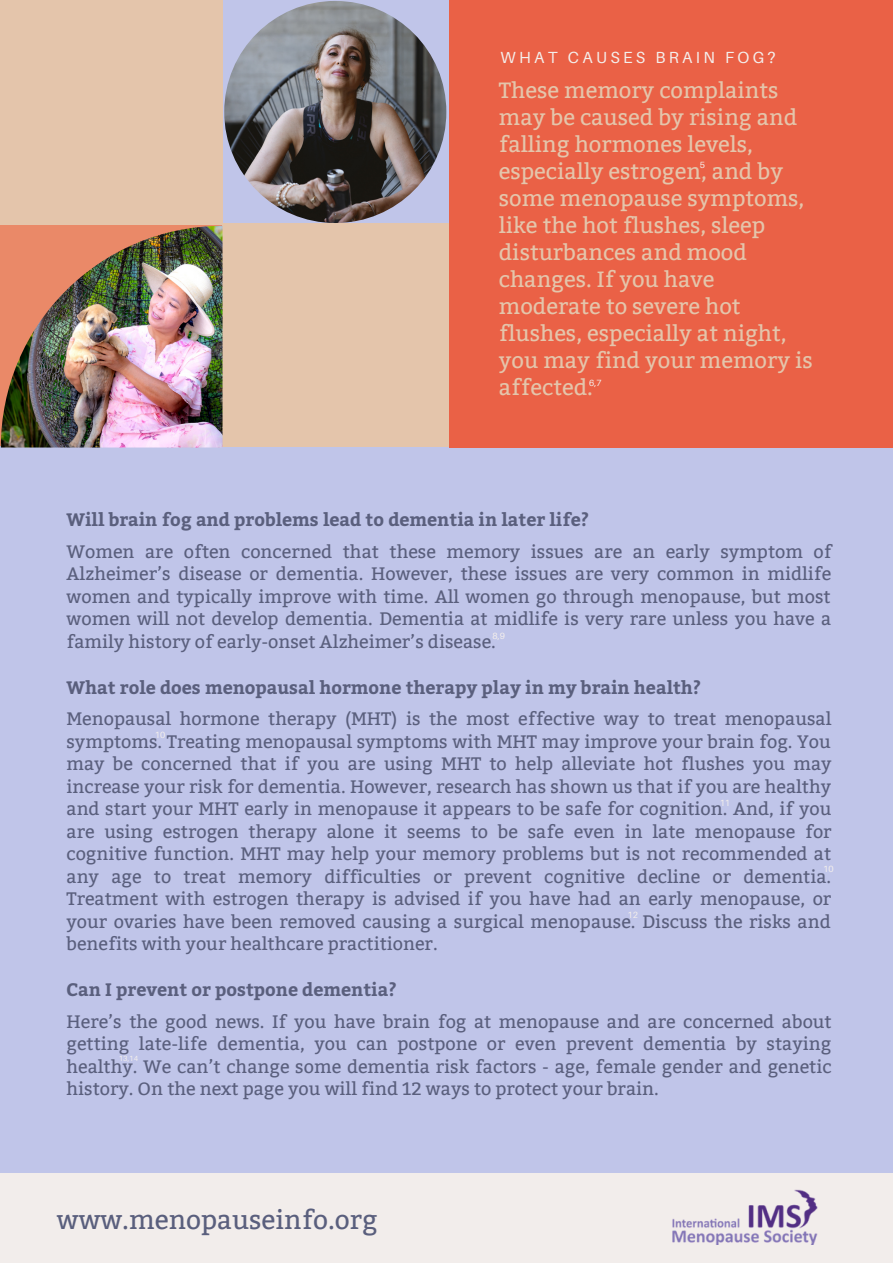
<style>
.page{position:relative;width:893px;height:1264px;background:#fff}
.page>*{position:absolute;margin:0;border:0;box-sizing:border-box;transform-origin:0 0}
.t1{font:26.25px "Bitter";color:#5a5f7d}
.t2{font:21.9px/27px "Bitter";color:#e4c5ab}
.t3{font:18px/22.5px "Bitter";color:#5a5f7d;text-align:justify}
.t4{font:700 18px "Bitter";color:#5a5f7d}
.t5{font:16.05px "Aileron";letter-spacing:.205em;color:#f4efec}
.t6{font:9px "Aileron";color:#f4efec}
.t7{font:7.5px "Aileron";color:#f4efec}
</style>
<div class="page">
<div style="left:0;top:0;width:892px;height:1262px;background:#c0c5e9"></div>
<div style="left:0;top:0;width:224px;height:225px;background:#e4c5ab"></div>
<div style="left:223px;top:0;width:254px;height:225px;background:#c0c5e9"></div>
<div style="left:449px;top:0;width:443px;height:447px;background:#ea6146"></div>
<div style="left:222px;top:223px;width:226px;height:224px;background:#e4c5ab"></div>
<img style="left:1px;top:226px;width:221px;height:221px">
<img style="left:224px;top:1px;width:222px;height:222px;border-radius:50%">
<div style="left:0;top:1173px;width:892px;height:89px;background:#f2edeb"></div>
<img style="left:672px;top:1189px;width:146px;height:55px">
<p class="t5" style="left:500px;top:47px;width:276px">WHAT CAUSES BRAIN FOG?</p>
<p class="t2" style="left:499px;top:78px;width:315px">These memory complaints may be caused by rising and falling hormones levels, especially estrogen, and by some menopause symptoms, like the hot flushes, sleep disturbances and mood changes. If you have moderate to severe hot flushes, especially at night, you may find your memory is affected.</p>
<p class="t6" style="left:700px;top:159px;width:7px">5</p>
<p class="t6" style="left:589px;top:377px;width:14px">6,7</p>
<p class="t4" style="left:66px;top:506px;width:524px">Will brain fog and problems lead to dementia in later life?</p>
<p class="t3" style="left:66px;top:540px;width:766px">Women are often concerned that these memory issues are an early symptom of Alzheimer’s disease or dementia. However, these issues are very common in midlife women and typically improve with time. All women go through menopause, but most women will not develop dementia. Dementia at midlife is very rare unless you have a family history of early-onset Alzheimer’s disease.</p>
<p class="t4" style="left:66px;top:674px;width:636px">What role does menopausal hormone therapy play in my brain health?</p>
<p class="t3" style="left:66px;top:707px;width:766px">Menopausal hormone therapy (MHT) is the most effective way to treat menopausal symptoms. Treating menopausal symptoms with MHT may improve your brain fog. You may be concerned that if you are using MHT to help alleviate hot flushes you may increase your risk for dementia. However, research has shown us that if you are healthy and start your MHT early in menopause it appears to be safe for cognition. And, if you are using estrogen therapy alone it seems to be safe even in late menopause for cognitive function. MHT may help your memory problems but is not recommended at any age to treat memory difficulties or prevent cognitive decline or dementia.<br>Treatment with estrogen therapy is advised if you have had an early menopause, or your ovaries have been removed causing a surgical menopause. Discuss the risks and benefits with your healthcare practitioner.</p>
<p class="t4" style="left:66px;top:976px;width:331px">Can I prevent or postpone dementia?</p>
<p class="t3" style="left:66px;top:1010px;width:766px">Here’s the good news. If you have brain fog at menopause and are concerned about getting late-life dementia, you can postpone or even prevent dementia by staying healthy. We can’t change some dementia risk factors - age, female gender and genetic history. On the next page you will find 12 ways to protect your brain.</p>
<p class="t6" style="left:492px;top:630px;width:14px">8,9</p>
<p class="t6" style="left:155px;top:729px;width:12px">10</p>
<p class="t6" style="left:719px;top:797px;width:12px">11</p>
<p class="t6" style="left:823px;top:863px;width:12px">10</p>
<p class="t6" style="left:627px;top:909px;width:12px">12</p>
<p class="t7" style="left:119px;top:1054px;width:21px">13,14</p>
<h1 class="t1" style="left:57px;top:1204px;width:322px">www.menopauseinfo.org</h1>
</div>
